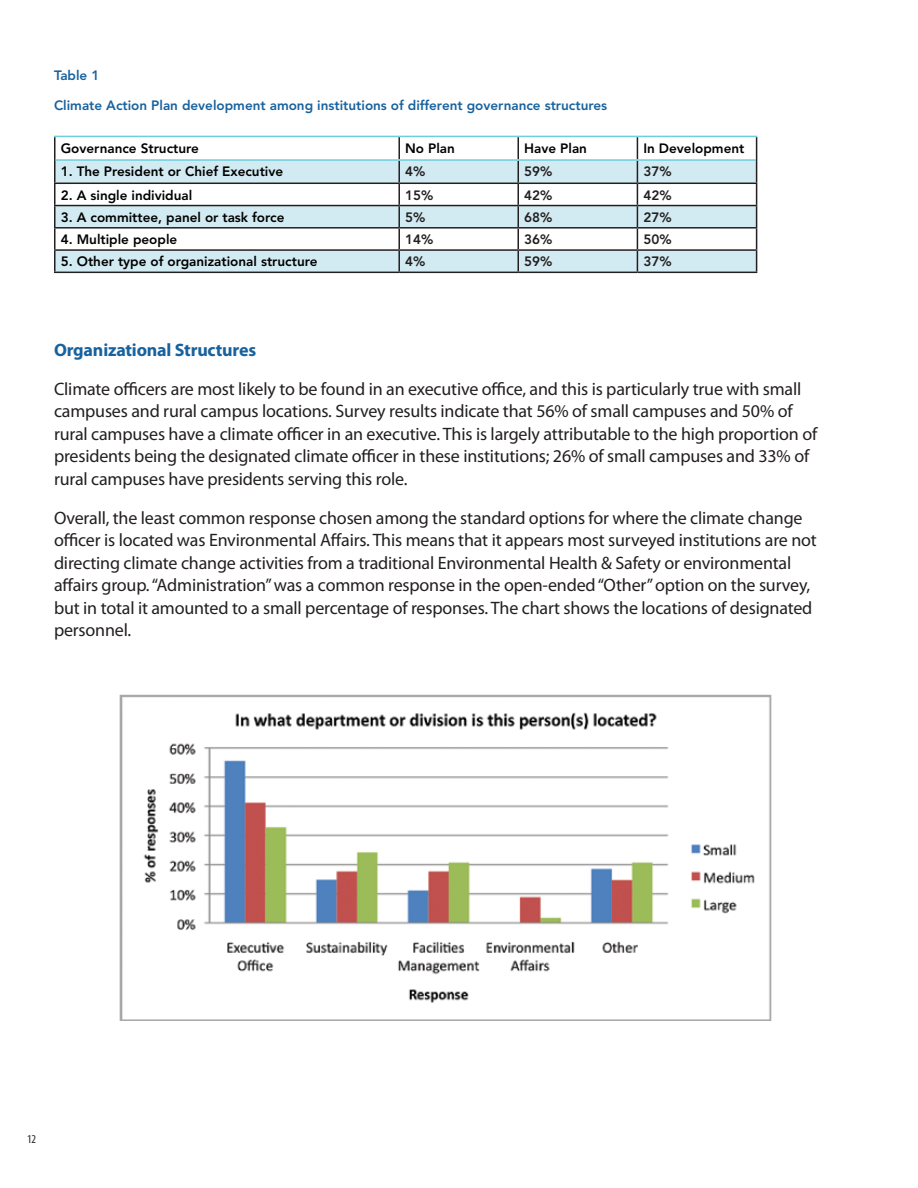
<style>
.page{position:relative;width:918px;height:1188px;background:#fff}
.page>*{position:absolute;margin:0;border:0;box-sizing:border-box;transform-origin:0 0}
.t1{font:18px/22.5px "Myriad Pro";letter-spacing:-.01em;color:#231f20}
.t2{font:700 18px "Myriad Pro";letter-spacing:-.01em;color:#17629e}
.t3{font:800 13.5px "Avenir";color:#000}
.t4{font:800 13.5px "Avenir";color:#17629e}
.t5{font:800 13.5px "Avenir";color:#231f20}
.t6{font:condensed 12px "Myriad Pro";color:#231f20}
</style>
<div class="page">
<svg style="left:56px;top:161px;width:700px;height:111px;fill:#d2eaf1"></svg>
<hr style="left:54px;top:137px;width:2px;height:23px;background:#231f20">
<hr style="left:398px;top:137px;width:2px;height:22px;background:#231f20">
<hr style="left:54px;top:160px;width:2px;height:23px;background:#231f20">
<hr style="left:398px;top:161px;width:2px;height:22px;background:#231f20">
<hr style="left:54px;top:183px;width:345px;height:1px;background:#231f20">
<hr style="left:54px;top:184px;width:2px;height:21px;background:#231f20">
<hr style="left:399px;top:183px;width:119px;height:1px;background:#231f20">
<hr style="left:398px;top:184px;width:2px;height:21px;background:#231f20">
<hr style="left:518px;top:183px;width:119px;height:1px;background:#231f20">
<hr style="left:637px;top:183px;width:120px;height:1px;background:#231f20">
<hr style="left:54px;top:205px;width:345px;height:1px;background:#231f20">
<hr style="left:54px;top:206px;width:2px;height:21px;background:#231f20">
<hr style="left:399px;top:205px;width:119px;height:1px;background:#231f20">
<hr style="left:398px;top:206px;width:2px;height:21px;background:#231f20">
<hr style="left:518px;top:205px;width:119px;height:1px;background:#231f20">
<hr style="left:637px;top:205px;width:120px;height:1px;background:#231f20">
<hr style="left:54px;top:227px;width:345px;height:2px;background:#231f20">
<hr style="left:54px;top:229px;width:2px;height:20px;background:#231f20">
<hr style="left:399px;top:227px;width:119px;height:2px;background:#231f20">
<hr style="left:398px;top:229px;width:2px;height:20px;background:#231f20">
<hr style="left:518px;top:227px;width:119px;height:2px;background:#231f20">
<hr style="left:637px;top:227px;width:120px;height:2px;background:#231f20">
<hr style="left:54px;top:249px;width:345px;height:2px;background:#231f20">
<hr style="left:54px;top:251px;width:2px;height:21px;background:#231f20">
<hr style="left:399px;top:249px;width:119px;height:2px;background:#231f20">
<hr style="left:398px;top:251px;width:2px;height:21px;background:#231f20">
<hr style="left:518px;top:249px;width:119px;height:2px;background:#231f20">
<svg style="left:518px;top:137px;width:1px;height:135px"></svg>
<hr style="left:637px;top:249px;width:120px;height:2px;background:#231f20">
<svg style="left:637px;top:137px;width:1px;height:135px"></svg>
<svg style="left:756px;top:137px;width:1px;height:135px"></svg>
<hr style="left:54px;top:272px;width:345px;height:1px;background:#231f20">
<hr style="left:399px;top:272px;width:119px;height:1px;background:#231f20">
<hr style="left:518px;top:272px;width:119px;height:1px;background:#231f20">
<hr style="left:637px;top:272px;width:120px;height:1px;background:#231f20">
<hr style="left:54px;top:136px;width:345px;height:1px;background:#6fcddd">
<hr style="left:399px;top:136px;width:119px;height:1px;background:#6fcddd">
<hr style="left:518px;top:136px;width:119px;height:1px;background:#6fcddd">
<hr style="left:637px;top:136px;width:120px;height:1px;background:#6fcddd">
<hr style="left:56px;top:159px;width:343px;height:2px;background:#6fcddd">
<hr style="left:399px;top:159px;width:119px;height:2px;background:#6fcddd">
<hr style="left:518px;top:159px;width:119px;height:2px;background:#6fcddd">
<hr style="left:637px;top:159px;width:119px;height:2px;background:#6fcddd">
<img style="left:143px;top:712px;width:612px;height:291px">
<div style="left:120px;top:695px;width:651px;height:326px;border:2px solid #a7a9ac"></div>
<p class="t4" style="left:54px;top:68px;width:47px">Table 1</p>
<p class="t4" style="left:54px;top:98px;width:555px">Climate Action Plan development among institutions of different governance structures</p>
<p class="t3" style="left:61px;top:140px;width:140px">Governance Structure</p>
<p class="t3" style="left:405px;top:140px;width:51px">No Plan</p>
<p class="t3" style="left:524px;top:140px;width:64px">Have Plan</p>
<p class="t3" style="left:643px;top:140px;width:102px">In Development</p>
<p class="t3" style="left:61px;top:164px;width:224px">1. The President or Chief Executive</p>
<p class="t5" style="left:405px;top:164px;width:22px">4%</p>
<p class="t5" style="left:524px;top:164px;width:30px">59%</p>
<p class="t5" style="left:643px;top:164px;width:30px">37%</p>
<p class="t3" style="left:61px;top:187px;width:133px">2. A single individual</p>
<p class="t5" style="left:405px;top:187px;width:30px">15%</p>
<p class="t5" style="left:524px;top:187px;width:30px">42%</p>
<p class="t5" style="left:643px;top:187px;width:30px">42%</p>
<p class="t3" style="left:61px;top:209px;width:225px">3. A committee, panel or task force</p>
<p class="t5" style="left:405px;top:209px;width:22px">5%</p>
<p class="t5" style="left:524px;top:209px;width:30px">68%</p>
<p class="t5" style="left:643px;top:209px;width:30px">27%</p>
<p class="t3" style="left:61px;top:231px;width:118px">4. Multiple people</p>
<p class="t5" style="left:405px;top:231px;width:30px">14%</p>
<p class="t5" style="left:524px;top:231px;width:30px">36%</p>
<p class="t5" style="left:643px;top:231px;width:30px">50%</p>
<p class="t3" style="left:61px;top:254px;width:258px">5. Other type of organizational structure</p>
<p class="t5" style="left:405px;top:254px;width:22px">4%</p>
<p class="t5" style="left:524px;top:254px;width:30px">59%</p>
<p class="t5" style="left:644px;top:254px;width:30px">37%</p>
<p class="t2" style="left:54px;top:338px;width:204px">Organizational Structures</p>
<p class="t1" style="left:54px;top:377px;width:765px">Climate officers are most likely to be found in an executive office, and this is particularly true with small campuses and rural campus locations. Survey results indicate that 56% of small campuses and 50% of rural campuses have a climate officer in an executive. This is largely attributable to the high proportion of presidents being the designated climate officer in these institutions; 26% of small campuses and 33% of rural campuses have presidents serving this role.</p>
<p class="t1" style="left:54px;top:506px;width:764px">Overall, the least common response chosen among the standard options for where the climate change officer is located was Environmental Affairs. This means that it appears most surveyed institutions are not directing climate change activities from a traditional Environmental Health &amp; Safety or environmental affairs group. “Administration” was a common response in the open-ended “Other” option on the survey, but in total it amounted to a small percentage of responses. The chart shows the locations of designated personnel.</p>
<p class="t6" style="left:27px;top:1132px;width:11px">12</p>
</div>
